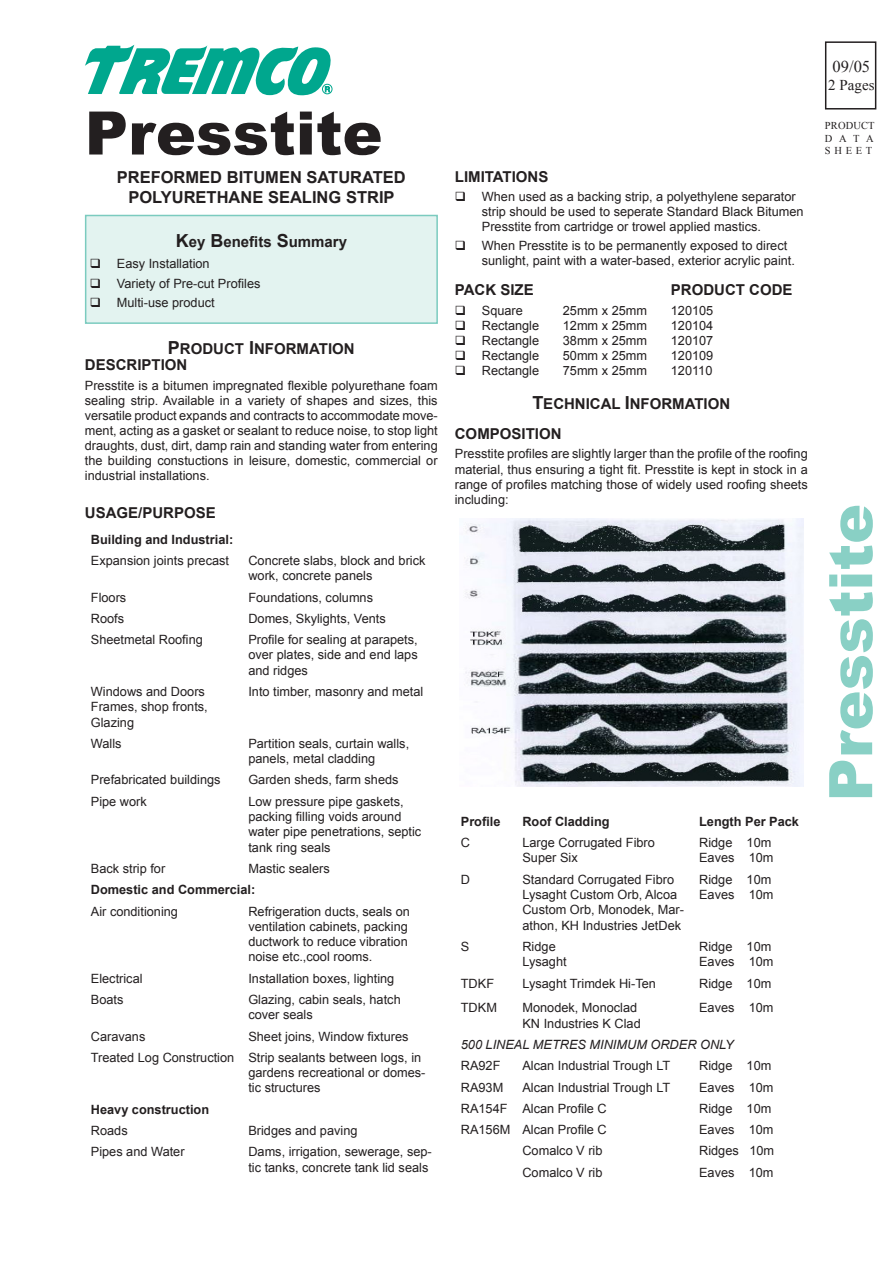
<style>
.page{position:relative;width:893px;height:1263px;background:#fff}
.page>*{position:absolute;margin:0;border:0;box-sizing:border-box;transform-origin:0 0}
.t1{font:900 60px "Arial";color:#231f20}
.t2{font:900 60px "Arial";color:#89d0c5}
.t3{font:700 16.5px "Arial";color:#231f20}
.t4{font:16.5px "Times New Roman";color:#231f20}
.t5{font:700 15px "Arial";color:#231f20}
.t6{font:15px "Times New Roman";color:#231f20}
.t7{font:12.75px/15.3px "Arial";color:#231f20}
.t8{font:700 12.75px "Arial";color:#231f20}
.t9{font:italic 12.75px "Arial";color:#231f20}
.t10{font:10.5px "Times New Roman";letter-spacing:.35em;color:#231f20}
.t11{font:10.5px "Times New Roman";letter-spacing:.01em;color:#231f20}
.s1{font-size:18px}
</style>
<div class="page">
<div style="left:86px;top:215px;width:351px;height:108px;background:#e3f3f0"></div>
<div style="left:85px;top:215px;width:353px;height:109px;border:2px solid #7bcbbf"></div>
<div style="left:825px;top:41px;width:51px;height:69px;border:2px solid #231f20"></div>
<img style="left:464px;top:519px;width:339px;height:268px">
<svg style="left:85px;top:45px;width:247px;height:50px"></svg>
<p class="t4" style="left:833px;top:56px;width:39px">09/05</p>
<p class="t6" style="left:828px;top:75px;width:48px">2 Pages</p>
<p class="t1" style="left:85px;top:90px;width:299px">Presstite</p>
<p class="t11" style="left:825px;top:119px;width:51px">PRODUCT</p>
<p class="t10" style="left:825px;top:131px;width:50px">DATA</p>
<p class="t10" style="left:825px;top:144px;width:49px">SHEET</p>
<p class="t3" style="left:117px;top:166px;width:291px">PREFORMED BITUMEN SATURATED</p>
<p class="t3" style="left:128px;top:186px;width:268px">POLYURETHANE SEALING STRIP</p>
<p class="t5" style="left:176px;top:232px;width:173px"><span class="s1">K</span>ey <span class="s1">B</span>enefits <span class="s1">S</span>ummary</p>
<p class="t7" style="left:117px;top:256px;width:94px">Easy Installation</p>
<p class="t7" style="left:117px;top:276px;width:145px">Variety of Pre-cut Profiles</p>
<p class="t7" style="left:117px;top:295px;width:99px">Multi-use product</p>
<p class="t5" style="left:168px;top:339px;width:188px"><span class="s1">P</span>RODUCT <span class="s1">I</span>NFORMATION</p>
<p class="t5" style="left:85px;top:355px;width:104px">DESCRIPTION</p>
<p class="t7" style="left:85px;top:378px;width:354px;text-align:justify">Presstite is a bitumen impregnated flexible polyurethane foam sealing strip. Available in a variety of shapes and sizes, this versatile product expands and contracts to accommodate move&shy;ment, acting as a gasket or sealant to reduce noise, to stop light draughts, dust, dirt, damp rain and standing water from entering the building constuctions in leisure, domestic, commercial or industrial installations.</p>
<p class="t5" style="left:85px;top:503px;width:132px">USAGE/PURPOSE</p>
<p class="t8" style="left:91px;top:531px;width:144px">Building and Industrial:</p>
<p class="t7" style="left:91px;top:553px;width:140px">Expansion joints precast</p>
<p class="t7" style="left:248px;top:553px;width:179px">Concrete slabs, block and brick work, concrete panels</p>
<p class="t7" style="left:91px;top:589px;width:37px">Floors</p>
<p class="t7" style="left:248px;top:589px;width:126px">Foundations, columns</p>
<p class="t7" style="left:91px;top:611px;width:35px">Roofs</p>
<p class="t7" style="left:248px;top:611px;width:139px">Domes, Skylights, Vents</p>
<p class="t7" style="left:91px;top:632px;width:113px">Sheetmetal Roofing</p>
<p class="t7" style="left:248px;top:632px;width:171px;text-align:justify">Profile for sealing at parapets, over plates, side and end laps and ridges</p>
<p class="t7" style="left:91px;top:684px;width:118px">Windows and Doors<br>Frames, shop fronts,<br>Glazing</p>
<p class="t7" style="left:248px;top:684px;width:177px">Into timber, masonry and metal</p>
<p class="t7" style="left:91px;top:736px;width:32px">Walls</p>
<p class="t7" style="left:248px;top:736px;width:162px">Partition seals, curtain walls, panels, metal cladding</p>
<p class="t7" style="left:91px;top:772px;width:131px">Prefabricated buildings</p>
<p class="t7" style="left:248px;top:772px;width:152px">Garden sheds, farm sheds</p>
<p class="t7" style="left:91px;top:794px;width:57px">Pipe work</p>
<p class="t7" style="left:248px;top:794px;width:174px">Low pressure pipe gaskets, packing filling voids around water pipe penetrations, septic tank ring seals</p>
<p class="t7" style="left:91px;top:861px;width:76px">Back strip for</p>
<p class="t7" style="left:248px;top:861px;width:83px">Mastic sealers</p>
<p class="t8" style="left:91px;top:881px;width:166px">Domestic and Commercial:</p>
<p class="t7" style="left:91px;top:903px;width:89px">Air conditioning</p>
<p class="t7" style="left:248px;top:903px;width:163px">Refrigeration ducts, seals on ventilation cabinets, packing ductwork to reduce vibration noise etc.,cool rooms.</p>
<p class="t7" style="left:91px;top:971px;width:53px">Electrical</p>
<p class="t7" style="left:248px;top:971px;width:147px">Installation boxes, lighting</p>
<p class="t7" style="left:91px;top:992px;width:34px">Boats</p>
<p class="t7" style="left:248px;top:992px;width:154px">Glazing, cabin seals, hatch cover seals</p>
<p class="t7" style="left:91px;top:1028px;width:56px">Caravans</p>
<p class="t7" style="left:248px;top:1028px;width:162px">Sheet joins, Window fixtures</p>
<p class="t7" style="left:91px;top:1050px;width:145px">Treated Log Construction</p>
<p class="t7" style="left:248px;top:1050px;width:179px">Strip sealants between logs, in gardens recreational or domes&shy;tic structures</p>
<p class="t8" style="left:91px;top:1101px;width:120px">Heavy construction</p>
<p class="t7" style="left:91px;top:1123px;width:38px">Roads</p>
<p class="t7" style="left:248px;top:1123px;width:111px">Bridges and paving</p>
<p class="t7" style="left:91px;top:1144px;width:95px">Pipes and Water</p>
<p class="t7" style="left:248px;top:1144px;width:185px">Dams, irrigation, sewerage, sep&shy;tic tanks, concrete tank lid seals</p>
<p class="t5" style="left:455px;top:166px;width:95px">LIMITATIONS</p>
<p class="t7" style="left:482px;top:189px;width:323px">When used as a backing strip, a polyethylene separator strip should be used to seperate Standard Black Bitumen<br>Presstite from cartridge or trowel applied mastics.</p>
<p class="t7" style="left:482px;top:238px;width:315px">When Presstite is to be permanently exposed to direct sunlight, paint with a water-based, exterior acrylic paint.</p>
<p class="t5" style="left:455px;top:280px;width:80px">PACK SIZE</p>
<p class="t5" style="left:671px;top:280px;width:123px">PRODUCT CODE</p>
<p class="t7" style="left:482px;top:302px;width:43px">Square</p>
<p class="t7" style="left:563px;top:302px;width:86px">25mm x 25mm</p>
<p class="t7" style="left:671px;top:302px;width:44px">120105</p>
<p class="t7" style="left:482px;top:317px;width:59px">Rectangle</p>
<p class="t7" style="left:563px;top:317px;width:86px">12mm x 25mm</p>
<p class="t7" style="left:671px;top:317px;width:44px">120104</p>
<p class="t7" style="left:482px;top:332px;width:59px">Rectangle</p>
<p class="t7" style="left:563px;top:332px;width:86px">38mm x 25mm</p>
<p class="t7" style="left:671px;top:332px;width:44px">120107</p>
<p class="t7" style="left:482px;top:347px;width:59px">Rectangle</p>
<p class="t7" style="left:563px;top:347px;width:86px">50mm x 25mm</p>
<p class="t7" style="left:671px;top:347px;width:44px">120109</p>
<p class="t7" style="left:482px;top:362px;width:59px">Rectangle</p>
<p class="t7" style="left:563px;top:362px;width:86px">75mm x 25mm</p>
<p class="t7" style="left:671px;top:362px;width:43px">120110</p>
<p class="t5" style="left:532px;top:393px;width:199px"><span class="s1">T</span>ECHNICAL <span class="s1">I</span>NFORMATION</p>
<p class="t5" style="left:455px;top:423px;width:108px">COMPOSITION</p>
<p class="t7" style="left:455px;top:446px;width:354px;text-align:justify">Presstite profiles are slightly larger than the profile of the roofing material, thus ensuring a tight fit. Presstite is kept in stock in a range of profiles matching those of widely used roofing sheets including:</p>
<p class="t8" style="left:461px;top:813px;width:41px">Profile</p>
<p class="t8" style="left:522px;top:813px;width:89px">Roof Cladding</p>
<p class="t8" style="left:699px;top:813px;width:101px">Length Per Pack</p>
<p class="t7" style="left:461px;top:835px;width:11px">C</p>
<p class="t7" style="left:522px;top:835px;width:134px">Large Corrugated Fibro</p>
<p class="t7" style="left:522px;top:850px;width:57px">Super Six</p>
<p class="t7" style="left:699px;top:835px;width:76px">Ridge 10m<br>Eaves 10m</p>
<p class="t7" style="left:461px;top:872px;width:11px">D</p>
<p class="t7" style="left:522px;top:872px;width:163px">Standard Corrugated Fibro<br>Lysaght Custom Orb, Alcoa<br>Custom Orb, Monodek, Mar&shy;athon, KH Industries JetDek</p>
<p class="t7" style="left:699px;top:872px;width:76px">Ridge 10m<br>Eaves 10m</p>
<p class="t7" style="left:461px;top:939px;width:10px">S</p>
<p class="t7" style="left:522px;top:939px;width:46px">Ridge<br>Lysaght</p>
<p class="t7" style="left:699px;top:939px;width:76px">Ridge 10m<br>Eaves 10m</p>
<p class="t7" style="left:461px;top:975px;width:35px">TDKF</p>
<p class="t7" style="left:522px;top:975px;width:135px">Lysaght Trimdek Hi-Ten</p>
<p class="t7" style="left:699px;top:975px;width:74px">Ridge 10m</p>
<p class="t7" style="left:461px;top:1000px;width:38px">TDKM</p>
<p class="t7" style="left:522px;top:1000px;width:116px">Monodek, Monoclad</p>
<p class="t7" style="left:522px;top:1016px;width:120px">KN Industries K Clad</p>
<p class="t7" style="left:699px;top:1000px;width:76px">Eaves 10m</p>
<p class="t9" style="left:461px;top:1036px;width:274px">500 LINEAL METRES MINIMUM ORDER ONLY</p>
<p class="t7" style="left:461px;top:1058px;width:41px">RA92F</p>
<p class="t7" style="left:522px;top:1058px;width:149px">Alcan Industrial Trough LT</p>
<p class="t7" style="left:699px;top:1058px;width:74px">Ridge 10m</p>
<p class="t7" style="left:461px;top:1079px;width:44px">RA93M</p>
<p class="t7" style="left:522px;top:1079px;width:149px">Alcan Industrial Trough LT</p>
<p class="t7" style="left:699px;top:1079px;width:76px">Eaves 10m</p>
<p class="t7" style="left:461px;top:1101px;width:48px">RA154F</p>
<p class="t7" style="left:522px;top:1101px;width:86px">Alcan Profile C</p>
<p class="t7" style="left:699px;top:1101px;width:74px">Ridge 10m</p>
<p class="t7" style="left:461px;top:1122px;width:51px">RA156M</p>
<p class="t7" style="left:522px;top:1122px;width:86px">Alcan Profile C</p>
<p class="t7" style="left:699px;top:1122px;width:76px">Eaves 10m</p>
<p class="t7" style="left:522px;top:1143px;width:82px">Comalco V rib</p>
<p class="t7" style="left:699px;top:1143px;width:77px">Ridges 10m</p>
<p class="t7" style="left:522px;top:1165px;width:82px">Comalco V rib</p>
<p class="t7" style="left:699px;top:1165px;width:76px">Eaves 10m</p>
<p class="t2" style="left:807px;top:801px;width:299px;rotate:-90deg">Presstite</p>
</div>
